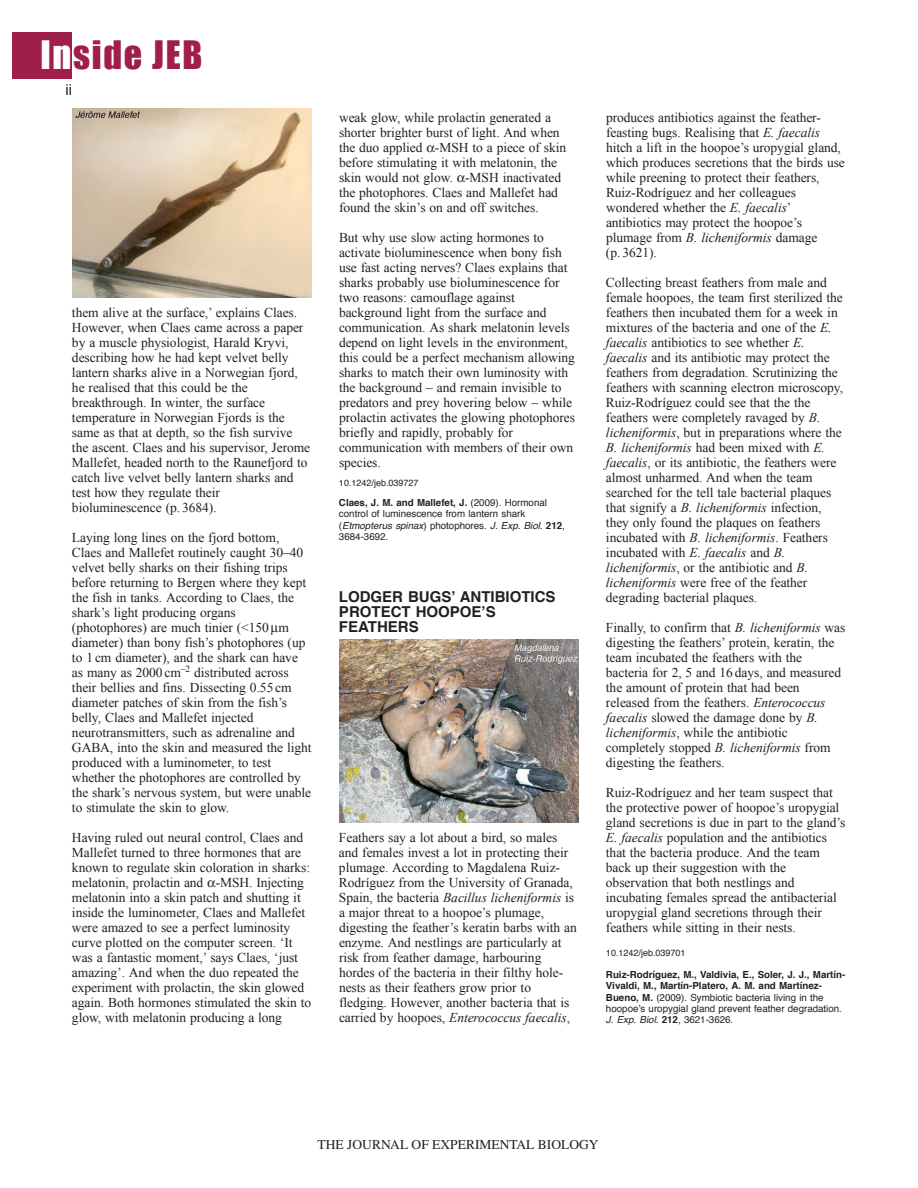
<style>
.page{position:relative;width:918px;height:1188px;background:#fff}
.page>*{position:absolute;margin:0;border:0;box-sizing:border-box;transform-origin:0 0}
.t1{font:36px "Impact";letter-spacing:.05em;color:#a01e4b}
.t2{font:700 15px/15px "Helvetica";color:#231f20}
.t3{font:15px "Helvetica";color:#231f20}
.t4{font:13.5px/15px "Times New Roman";letter-spacing:-.005em;color:#231f20}
.t5{font:13.5px "Times";color:#231f20}
.t6{font:700 9.75px/11.2px "Helvetica";color:#231f20}
.t7{font:9.75px/11.2px "Helvetica";color:#231f20}
.t8{font:9px "Helvetica";color:#231f20}
.s1{color:#fff}
.s2{font-weight:700}
.s3{font-style:italic}
.s4{font-weight:400}
.s5{font-weight:400;font-style:italic}
</style>
<div class="page">
<div style="left:12px;top:32px;width:60px;height:46px;background:#a01e4b"></div>
<img style="left:72px;top:108px;width:240px;height:190px">
<img style="left:339px;top:639px;width:240px;height:183px">
<h1 class="t1" style="left:40px;top:33px;width:163px"><span class="s1">In</span>side JEB</h1>
<p class="t3" style="left:66px;top:83px;width:8px">ii</p>
<p class="t4" style="left:72px;top:305px;width:240px">them alive at the surface,’ explains Claes.<br>However, when Claes came across a paper by a muscle physiologist, Harald Kryvi, describing how he had kept velvet belly lantern sharks alive in a Norwegian fjord, he realised that this could be the breakthrough. In winter, the surface temperature in Norwegian Fjords is the same as that at depth, so the fish survive the ascent. Claes and his supervisor, Jerome Mallefet, headed north to the Raunefjord to catch live velvet belly lantern sharks and test how they regulate their bioluminescence (p. 3684).</p>
<p class="t4" style="left:72px;top:530px;width:241px">Laying long lines on the fjord bottom, Claes and Mallefet routinely caught 30–40 velvet belly sharks on their fishing trips before returning to Bergen where they kept the fish in tanks. According to Claes, the shark’s light producing organs (photophores) are much tinier (&lt;150 m diameter) than bony fish’s photophores (up to 1 cm diameter), and the shark can have as many as 2000 cm<sup>–2</sup> distributed across their bellies and fins. Dissecting 0.55 cm diameter patches of skin from the fish’s belly, Claes and Mallefet injected neurotransmitters, such as adrenaline and GABA, into the skin and measured the light produced with a luminometer, to test whether the photophores are controlled by the shark’s nervous system, but were unable to stimulate the skin to glow.</p>
<p class="t4" style="left:72px;top:830px;width:241px">Having ruled out neural control, Claes and Mallefet turned to three hormones that are known to regulate skin coloration in sharks: melatonin, prolactin and -MSH. Injecting melatonin into a skin patch and shutting it inside the luminometer, Claes and Mallefet were amazed to see a perfect luminosity curve plotted on the computer screen. ‘It was a fantastic moment,’ says Claes, ‘just amazing’. And when the duo repeated the experiment with prolactin, the skin glowed again. Both hormones stimulated the skin to glow, with melatonin producing a long</p>
<p class="t4" style="left:339px;top:110px;width:229px">weak glow, while prolactin generated a shorter brighter burst of light. And when the duo applied -MSH to a piece of skin before stimulating it with melatonin, the skin would not glow. -MSH inactivated the photophores. Claes and Mallefet had found the skin’s on and off switches.</p>
<p class="t4" style="left:339px;top:230px;width:238px">But why use slow acting hormones to activate bioluminescence when bony fish use fast acting nerves? Claes explains that sharks probably use bioluminescence for two reasons: camouflage against background light from the surface and communication. As shark melatonin levels depend on light levels in the environment, this could be a perfect mechanism allowing sharks to match their own luminosity with the background – and remain invisible to predators and prey hovering below – while prolactin activates the glowing photophores briefly and rapidly, probably for communication with members of their own species.</p>
<p class="t8" style="left:339px;top:479px;width:81px">10.1242/jeb.039727</p>
<p class="t7" style="left:339px;top:498px;width:227px"><span class="s2">Claes, J. M. and Mallefet, J.</span> (2009). Hormonal control of luminescence from lantern shark (<span class="s3">Etmopterus spinax</span>) photophores. <span class="s3">J. Exp. Biol.</span> <span class="s2">212</span>, 3684-3692.</p>
<p class="t2" style="left:339px;top:591px;width:218px">LODGER BUGSʼ ANTIBIOTICS<br>PROTECT HOOPOEʼS<br>FEATHERS</p>
<p class="t4" style="left:339px;top:830px;width:239px">Feathers say a lot about a bird, so males and females invest a lot in protecting their plumage. According to Magdalena Ruiz-Rodríguez from the University of Granada, Spain, the bacteria <span class="s3">Bacillus licheniformis</span> is a major threat to a hoopoe’s plumage, digesting the feather’s keratin barbs with an enzyme. And nestlings are particularly at risk from feather damage, harbouring hordes of the bacteria in their filthy hole&shy;nests as their feathers grow prior to fledging. However, another bacteria that is carried by hoopoes, <span class="s3">Enterococcus faecalis</span>,</p>
<p class="t4" style="left:606px;top:110px;width:240px">produces antibiotics against the feather&shy;feasting bugs. Realising that <span class="s3">E. faecalis </span>hitch a lift in the hoopoe’s uropygial gland, which produces secretions that the birds use while preening to protect their feathers, Ruiz-Rodríguez and her colleagues wondered whether the <span class="s3">E. faecalis</span>’ antibiotics may protect the hoopoe’s plumage from <span class="s3">B. licheniformis</span> damage<br>(p. 3621).</p>
<p class="t4" style="left:606px;top:275px;width:239px">Collecting breast feathers from male and female hoopoes, the team first sterilized the feathers then incubated them for a week in mixtures of the bacteria and one of the <span class="s3">E. faecalis</span> antibiotics to see whether <span class="s3">E. faecalis</span> and its antibiotic may protect the feathers from degradation. Scrutinizing the feathers with scanning electron microscopy, Ruiz-Rodríguez could see that the the feathers were completely ravaged by <span class="s3">B. licheniformis</span>, but in preparations where the <span class="s3">B. licheniformis</span> had been mixed with <span class="s3">E. faecalis</span>, or its antibiotic, the feathers were almost unharmed. And when the team searched for the tell tale bacterial plaques that signify a <span class="s3">B. licheniformis</span> infection, they only found the plaques on feathers incubated with <span class="s3">B. licheniformis</span>. Feathers incubated with <span class="s3">E. faecalis</span> and <span class="s3">B. licheniformis</span>, or the antibiotic and <span class="s3">B. licheniformis</span> were free of the feather degrading bacterial plaques.</p>
<p class="t4" style="left:606px;top:620px;width:241px">Finally, to confirm that <span class="s3">B. licheniformis</span> was digesting the feathers’ protein, keratin, the team incubated the feathers with the bacteria for 2, 5 and 16 days, and measured the amount of protein that had been released from the feathers. <span class="s3">Enterococcus faecalis</span> slowed the damage done by <span class="s3">B. licheniformis</span>, while the antibiotic completely stopped <span class="s3">B. licheniformis</span> from digesting the feathers.</p>
<p class="t4" style="left:606px;top:785px;width:241px">Ruiz-Rodríguez and her team suspect that the protective power of hoopoe’s uropygial gland secretions is due in part to the gland’s <span class="s3">E. faecalis</span> population and the antibiotics that the bacteria produce. And the team back up their suggestion with the observation that both nestlings and incubating females spread the antibacterial uropygial gland secretions through their feathers while sitting in their nests.</p>
<p class="t8" style="left:606px;top:949px;width:81px">10.1242/jeb.039701</p>
<p class="t6" style="left:606px;top:970px;width:241px">Ruiz-Rodríguez, M., Valdivia, E., Soler, J. J., Martín-Vivaldi, M., Martín-Platero, A. M. and Martínez-Bueno, M. <span class="s4">(2009). Symbiotic bacteria living in the hoopoeʼs uropygial gland prevent feather degradation.<br></span><span class="s5">J. Exp. Biol.</span> 212<span class="s4">, 3621-3626.</span></p>
<p class="t5" style="left:318px;top:1137px;width:282px">THE JOURNAL OF EXPERIMENTAL BIOLOGY</p>
</div>
